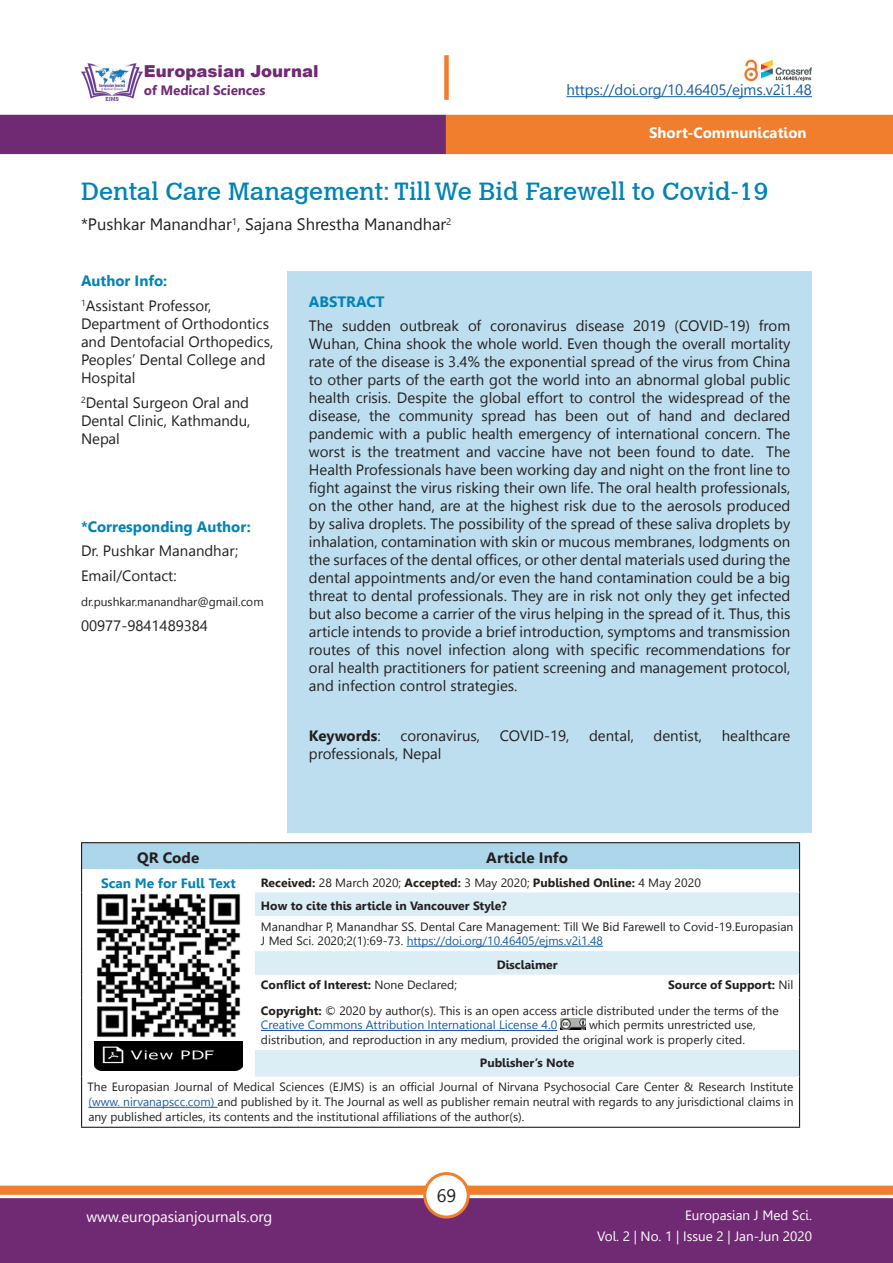
<style>
.page{position:relative;width:893px;height:1263px;background:#fff}
.page>*{position:absolute;margin:0;border:0;box-sizing:border-box;transform-origin:0 0}
.t1{font:24.75px "Calvert";color:#0083b6}
.t2{font:18px "Leelawadee";color:#231f20}
.t3{font:16.5px "Leelawadee";color:#231f20}
.t4{font:900 16.5px "Arial";color:#702a73}
.t5{font:15px/18px "Leelawadee UI";color:#231f20;text-align:justify}
.t6{font:700 15px "Leelawadee";color:#0083b6}
.t7{font:15px "Leelawadee";letter-spacing:-.005em;color:#175d9e}
.t8{font:15px "Leelawadee";color:#fff}
.t9{font:700 15px "Leelawadee";color:#fff}
.t10{font:700 15px "Leelawadee";color:#231f20}
.t11{font:700 15px "Leelawadee UI";color:#231f20}
.t12{font:13.5px/21px "Leelawadee";color:#fff;text-align:right}
.t13{font:700 13.5px "Leelawadee UI";color:#702a73}
.t14{font:700 13.5px "Leelawadee";color:#0083b6}
.t15{font:12px/14.4px "Leelawadee UI";color:#231f20}
.Pa2{font:12px/15px "Leelawadee UI";color:#221e1f;text-align:justify}
.t16{font:700 12px "Leelawadee";color:#231f20}
.t17{font:700 12px "Leelawadee UI";color:#231f20}
.s1{font-weight:400}
.s2{font-family:"Leelawadee UI";font-weight:400}
.s3{font-family:"Leelawadee";color:#175d9e}
.s4{font-family:"Leelawadee";font-weight:700}
.s5{color:#175d9e}
.s6{color:#205d9f}
</style>
<div class="page">
<div style="left:0;top:1198px;width:893px;height:65px;background:#702a73;border:2px solid #702a73"></div>
<div style="left:0;top:1185px;width:893px;height:10px;background:#f07e2c;border:1px solid #f07e2c"></div>
<div style="left:425px;top:1173px;width:43px;height:44px;background:#fff;border-radius:50%"></div>
<div style="left:423px;top:1172px;width:47px;height:46px;border:3px solid #f07e2c;border-radius:50%"></div>
<div style="left:0;top:115px;width:446px;height:39px;background:#702a73"></div>
<div style="left:446px;top:115px;width:447px;height:39px;background:#f07e2c"></div>
<div style="left:444px;top:55px;width:5px;height:45px;background:#f07e2c"></div>
<img style="left:744px;top:60px;width:68px;height:21px">
<img style="left:81px;top:63px;width:61px;height:37px">
<hr style="left:566px;top:96px;width:246px;height:1px;background:#175d9e">
<div style="left:287px;top:271px;width:525px;height:561px;background:#bcdeee"></div>
<svg style="left:255px;top:945px;width:544px;height:131px"></svg>
<hr style="left:81px;top:842px;width:174px;height:1px;background:#231f20">
<hr style="left:255px;top:842px;width:545px;height:1px;background:#231f20">
<hr style="left:81px;top:916px;width:1px;height:35px;background:#231f20">
<svg style="left:81px;top:951px;width:1px;height:46px"></svg>
<hr style="left:81px;top:997px;width:1px;height:53px;background:#231f20">
<svg style="left:81px;top:1050px;width:1px;height:26px"></svg>
<hr style="left:81px;top:1076px;width:1px;height:51px;background:#231f20">
<hr style="left:81px;top:1127px;width:174px;height:1px;background:#231f20">
<hr style="left:255px;top:1127px;width:545px;height:1px;background:#231f20">
<svg style="left:81px;top:843px;width:719px;height:73px"></svg>
<hr style="left:799px;top:916px;width:1px;height:35px;background:#231f20">
<hr style="left:799px;top:997px;width:1px;height:53px;background:#231f20">
<hr style="left:799px;top:1076px;width:1px;height:51px;background:#231f20">
<svg style="left:799px;top:951px;width:1px;height:46px"></svg>
<svg style="left:799px;top:1050px;width:1px;height:26px"></svg>
<img style="left:94px;top:891px;width:149px;height:147px">
<img style="left:94px;top:1042px;width:148px;height:28px">
<hr style="left:407px;top:946px;width:196px;height:1px;background:#175d9e">
<hr style="left:261px;top:1030px;width:296px;height:1px;background:#175d9e">
<img style="left:561px;top:1019px;width:25px;height:10px">
<hr style="left:88px;top:1107px;width:130px;height:1px;background:#205d9f">
<p class="t4" style="left:144px;top:59px;width:176px">Europasian Journal</p>
<p class="t13" style="left:144px;top:80px;width:123px">of Medical Sciences</p>
<p class="t7" style="left:566px;top:81px;width:247px">https://doi.org/10.46405/ejms.v2i1.48</p>
<p class="t9" style="left:649px;top:124px;width:159px">Short-Communication</p>
<p class="t1" style="left:81px;top:176px;width:689px">Dental Care Management: Till We Bid Farewell to Covid-19</p>
<p class="t3" style="left:81px;top:215px;width:372px">*Pushkar Manandhar<sup>1</sup>, Sajana Shrestha Manandhar<sup>2</sup></p>
<p class="t6" style="left:81px;top:272px;width:88px">Author Info:</p>
<p class="t5" style="left:81px;top:296px;width:194px;text-align:left"><sup>1</sup>Assistant Professor,<br>Department of Orthodontics and Dentofacial Orthopedics,<br>Peoples’ Dental College and<br>Hospital</p>
<p class="t5" style="left:81px;top:393px;width:171px"><sup>2</sup>Dental Surgeon Oral and Dental Clinic, Kathmandu, Nepal</p>
<p class="t6" style="left:81px;top:518px;width:171px">*Corresponding Author:</p>
<p class="t5" style="left:81px;top:541px;width:159px">Dr. Pushkar Manandhar;</p>
<p class="t5" style="left:81px;top:566px;width:97px">Email/Contact:</p>
<p class="t15" style="left:81px;top:594px;width:184px">dr.pushkar.manandhar@gmail.com</p>
<p class="t5" style="left:81px;top:615px;width:129px">00977-9841489384</p>
<p class="t6" style="left:309px;top:293px;width:77px">ABSTRACT</p>
<p class="t5" style="left:309px;top:316px;width:483px">The sudden outbreak of coronavirus disease 2019 (COVID-19) from Wuhan, China shook the whole world. Even though the overall mortality rate of the disease is 3.4% the exponential spread of the virus from China to other parts of the earth got the world into an abnormal global public health crisis. Despite the global effort to control the widespread of the disease, the community spread has been out of hand and declared pandemic with a public health emergency of international concern. The worst is the treatment and vaccine have not been found to date. The Health Professionals have been working day and night on the front line to fight against the virus risking their own life. The oral health professionals, on the other hand, are at the highest risk due to the aerosols produced by saliva droplets. The possibility of the spread of these saliva droplets by inhalation, contamination with skin or mucous membranes, lodgments on the surfaces of the dental offices, or other dental materials used during the dental appointments and/or even the hand contamination could be a big threat to dental professionals. They are in risk not only they get infected but also become a carrier of the virus helping in the spread of it. Thus, this article intends to provide a brief introduction, symptoms and transmission routes of this novel infection along with specific recommendations for oral health practitioners for patient screening and management protocol, and infection control strategies.</p>
<p class="t11" style="left:309px;top:725px;width:73px">Keywords<span class="s1">:</span></p>
<p class="t5" style="left:400px;top:726px;width:81px">coronavirus,</p>
<p class="t5" style="left:500px;top:726px;width:71px">COVID-19,</p>
<p class="t5" style="left:589px;top:726px;width:46px">dental,</p>
<p class="t5" style="left:654px;top:726px;width:50px">dentist,</p>
<p class="t5" style="left:722px;top:726px;width:70px">healthcare</p>
<p class="t5" style="left:309px;top:744px;width:134px">professionals, Nepal</p>
<p class="t10" style="left:137px;top:849px;width:64px">QR Code</p>
<p class="t10" style="left:486px;top:849px;width:83px">Article Info</p>
<p class="t14" style="left:101px;top:875px;width:136px">Scan Me for Full Text</p>
<p class="t16" style="left:261px;top:875px;width:441px">Received: <span class="s2">28 March 2020;</span> Accepted: <span class="s2">3 May 2020;</span> Published Online: <span class="s2">4 May 2020</span></p>
<p class="t16" style="left:261px;top:899px;width:247px">How to cite this article in Vancouver Style?</p>
<p class="t15" style="left:261px;top:919px;width:534px">Manandhar P, Manandhar SS. Dental Care Management: Till We Bid Farewell to Covid-19.Europasian<br>J Med Sci. 2020;2(1):69-73. <span class="s3">https://doi.org/10.46405/ejms.v2i1.48</span></p>
<p class="t16" style="left:497px;top:957px;width:63px">Disclaimer</p>
<p class="t17" style="left:261px;top:976px;width:198px">Conflict of Interest: <span class="s1">None Declared;</span></p>
<p class="t17" style="left:668px;top:976px;width:127px">Source of Support: <span class="s1">Nil</span></p>
<p class="t15" style="left:261px;top:1003px;width:519px"><span class="s4">Copyright:</span> © 2020 by author(s). This is an open access article distributed under the terms of the<br><span class="s5">Creative Commons Attribution International License 4.0</span></p>
<p class="t15" style="left:261px;top:1017px;width:496px;text-indent:328px">which permits unrestricted use, distribution, and reproduction in any medium, provided the original work is properly cited.</p>
<p class="t16" style="left:480px;top:1056px;width:96px">Publisher’s Note</p>
<p class="Pa2" style="left:88px;top:1079px;width:707px">The Europasian Journal of Medical Sciences (EJMS) is an official Journal of Nirvana Psychosocial Care Center &amp; Research Institute <span class="s6">(www. nirvanapscc.com)</span> and published by it. The Journal as well as publisher remain neutral with regards to any jurisdictional claims in any published articles, its contents and the institutional affiliations of the author(s).</p>
<p class="t2" style="left:437px;top:1185px;width:21px">69</p>
<p class="t8" style="left:86px;top:1208px;width:187px">www.europasianjournals.org</p>
<p class="t12" style="left:597px;top:1205px;width:216px">Europasian J Med Sci.<br>Vol. 2 | No. 1 | Issue 2 | Jan-Jun 2020</p>
</div>
